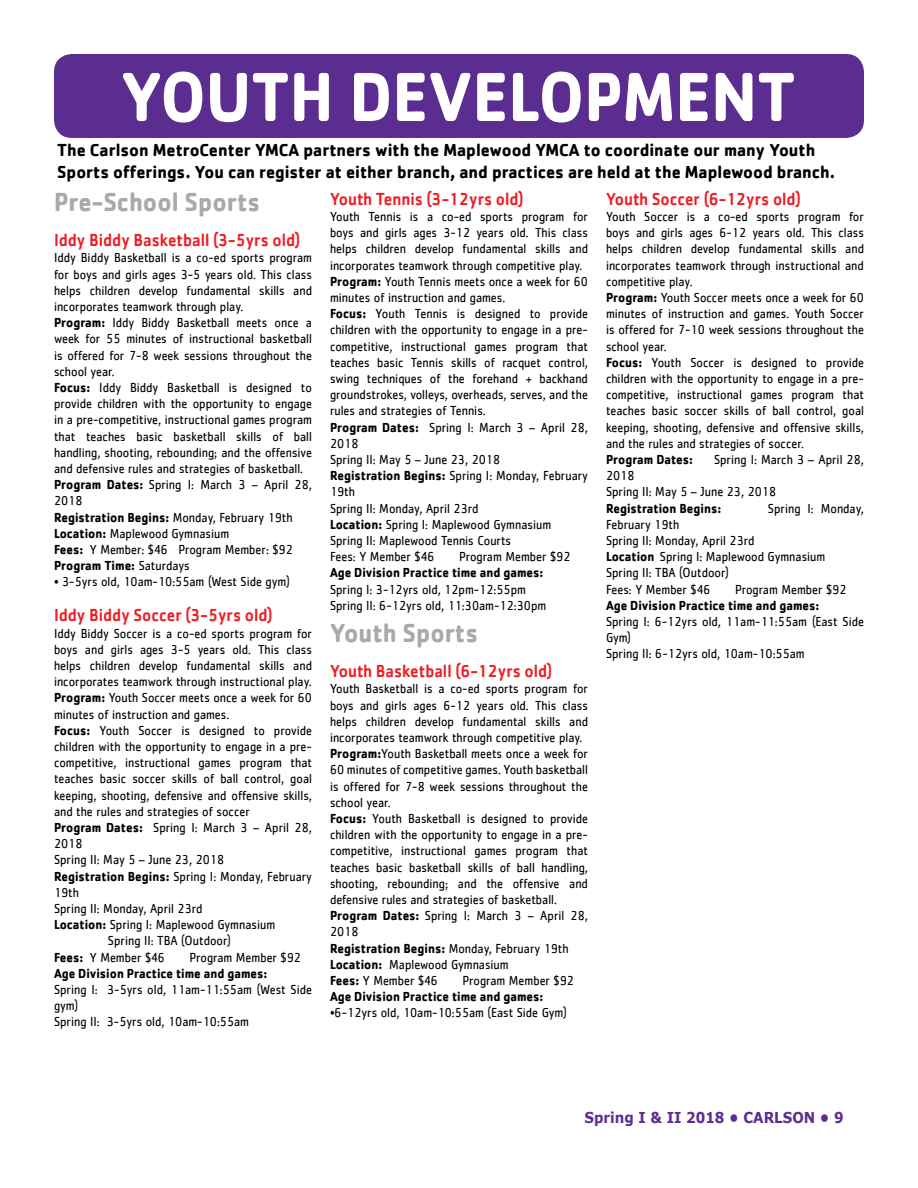
<style>
.page{position:relative;width:918px;height:1188px;background:#fff}
.page>*{position:absolute;margin:0;border:0;box-sizing:border-box;transform-origin:0 0}
.t1{font:700 72px "Cachet";color:#fff;scale:.9 1}
.t2{font:700 27px "Cachet";color:#a7a9ac;scale:.9 1}
.t3{font:700 18px/21.6px "Cachet";color:#000;scale:.93 1}
.t4{font:500 18px "Cachet";color:#ed1d24;scale:.9 1}
.t5{font:700 15px "Verdana";color:#5c2d91;scale:.9 1}
.t6{font:13.5px/16.2px "Cachet";color:#000;scale:.9 1}
.t7{font:700 13.5px "Cachet";color:#000;scale:.9 1}
.s1{font-weight:700}
</style>
<div class="page">
<div style="left:54px;top:54px;width:810px;height:84px;background:#5c2d91;border-radius:18px"></div>
<h1 class="t1" style="left:121px;top:50px;width:751px">YOUTH DEVELOPMENT</h1>
<h3 class="t3" style="left:57px;top:139px;width:838px">The Carlson MetroCenter YMCA partners with the Maplewood YMCA to coordinate our many Youth<br>Sports offerings. You can register at either branch, and practices are held at the Maplewood branch.</h3>
<h2 class="t2" style="left:54px;top:184px;width:231px">Pre-School Sports</h2>
<h3 class="t4" style="left:54px;top:229px;width:275px">Iddy Biddy Basketball (3-5yrs old)</h3>
<p class="t6" style="left:54px;top:249px;width:288px">Iddy Biddy Basketball is a co-ed sports program for boys and girls ages 3-5 years old. This class helps children develop fundamental skills and incorporates teamwork through play.<br><span class="s1">Program:</span> Iddy Biddy Basketball meets once a week for 55 minutes of instructional basketball is offered for 7-8 week sessions throughout the school year.<br><span class="s1">Focus:</span> Iddy Biddy Basketball is designed to provide children with the opportunity to engage in a pre-competitive, instructional games program that teaches basic basketball skills of ball handling, shooting, rebounding; and the offensive and defensive rules and strategies of basketball.<br><span class="s1">Program Dates:</span> Spring I: March 3 – April 28, 2018<br><span class="s1">Registration Begins:</span> Monday, February 19th <span class="s1">Location:</span> Maplewood Gymnasium<br><span class="s1">Fees:</span> Y Member: $46 Program Member: $92<br><span class="s1">Program Time:</span> Saturdays</p>
<p class="t6" style="left:54px;top:573px;width:264px">• 3-5yrs old, 10am-10:55am (West Side gym)</p>
<h3 class="t4" style="left:54px;top:604px;width:244px">Iddy Biddy Soccer (3-5yrs old)</h3>
<p class="t6" style="left:54px;top:625px;width:288px">Iddy Biddy Soccer is a co-ed sports program for</p>
<p class="t6" style="left:54px;top:641px;width:288px">boys and girls ages 3-5 years old. This class</p>
<p class="t6" style="left:54px;top:657px;width:288px">helps children develop fundamental skills and</p>
<p class="t6" style="left:54px;top:673px;width:288px">incorporates teamwork through instructional play.</p>
<p class="t6" style="left:54px;top:690px;width:288px"><span class="s1">Program:</span> Youth Soccer meets once a week for 60</p>
<p class="t6" style="left:54px;top:706px;width:196px">minutes of instruction and games.</p>
<p class="t6" style="left:54px;top:722px;width:288px"><span class="s1">Focus:</span> Youth Soccer is designed to provide</p>
<p class="t6" style="left:54px;top:738px;width:288px">children with the opportunity to engage in a pre-</p>
<p class="t6" style="left:54px;top:754px;width:288px">competitive, instructional games program that</p>
<p class="t6" style="left:54px;top:771px;width:288px">teaches basic soccer skills of ball control, goal</p>
<p class="t6" style="left:54px;top:787px;width:288px">keeping, shooting, defensive and offensive skills,</p>
<p class="t6" style="left:54px;top:803px;width:219px">and the rules and strategies of soccer</p>
<p class="t6" style="left:54px;top:819px;width:288px"><span class="s1">Program Dates:</span> Spring I: March 3 – April 28,</p>
<p class="t6" style="left:54px;top:835px;width:33px">2018</p>
<p class="t6" style="left:54px;top:852px;width:191px">Spring II: May 5 – June 23, 2018</p>
<p class="t6" style="left:54px;top:868px;width:288px"><span class="s1">Registration Begins:</span> Spring I: Monday, February</p>
<p class="t6" style="left:54px;top:884px;width:29px">19th</p>
<p class="t6" style="left:54px;top:900px;width:167px">Spring II: Monday, April 23rd</p>
<p class="t6" style="left:54px;top:916px;width:247px"><span class="s1">Location:</span> Spring I: Maplewood Gymnasium</p>
<p class="t6" style="left:108px;top:933px;width:138px">Spring II: TBA (Outdoor)</p>
<p class="t6" style="left:54px;top:949px;width:125px"><span class="s1">Fees:</span> Y Member $46</p>
<p class="t6" style="left:190px;top:949px;width:125px">Program Member $92</p>
<p class="t7" style="left:54px;top:965px;width:239px">Age Division Practice time and games:</p>
<p class="t6" style="left:54px;top:981px;width:288px">Spring I: 3-5yrs old, 11am-11:55am (West Side gym)<br>Spring II: 3-5yrs old, 10am-10:55am</p>
<h3 class="t4" style="left:330px;top:188px;width:217px">Youth Tennis (3-12yrs old)</h3>
<p class="t6" style="left:330px;top:208px;width:288px">Youth Tennis is a co-ed sports program for boys and girls ages 3-12 years old. This class helps children develop fundamental skills and incorporates teamwork through competitive play.<br><span class="s1">Program:</span> Youth Tennis meets once a week for 60 minutes of instruction and games.<br><span class="s1">Focus:</span> Youth Tennis is designed to provide children with the opportunity to engage in a pre&shy;competitive, instructional games program that teaches basic Tennis skills of racquet control, swing techniques of the forehand + backhand groundstrokes, volleys, overheads, serves, and the rules and strategies of Tennis.<br><span class="s1">Program Dates:</span> Spring I: March 3 – April 28, 2018<br>Spring II: May 5 – June 23, 2018<br><span class="s1">Registration Begins:</span> Spring I: Monday, February 19th<br>Spring II: Monday, April 23rd<br><span class="s1">Location:</span> Spring I: Maplewood Gymnasium<br>Spring II: Maplewood Tennis Courts<br>Fees: Y Member $46</p>
<p class="t6" style="left:459px;top:548px;width:125px">Program Member $92</p>
<p class="t7" style="left:330px;top:564px;width:239px">Age Division Practice time and games:</p>
<p class="t6" style="left:330px;top:581px;width:242px">Spring I: 3-12yrs old, 12pm-12:55pm<br>Spring II: 6-12yrs old, 11:30am-12:30pm</p>
<h2 class="t2" style="left:330px;top:616px;width:166px">Youth Sports</h2>
<h3 class="t4" style="left:330px;top:660px;width:249px">Youth Basketball (6-12yrs old)</h3>
<p class="t6" style="left:330px;top:681px;width:288px">Youth Basketball is a co-ed sports program for boys and girls ages 6-12 years old. This class helps children develop fundamental skills and incorporates teamwork through competitive play.<br><span class="s1">Program:</span>Youth Basketball meets once a week for 60 minutes of competitive games. Youth basketball is offered for 7-8 week sessions throughout the school year.<br><span class="s1">Focus:</span> Youth Basketball is designed to provide children with the opportunity to engage in a pre&shy;competitive, instructional games program that teaches basic basketball skills of ball handling, shooting, rebounding; and the offensive and defensive rules and strategies of basketball.<br><span class="s1">Program Dates:</span> Spring I: March 3 – April 28, 2018<br><span class="s1">Registration Begins:</span> Monday, February 19th <span class="s1">Location:</span> Maplewood Gymnasium<br><span class="s1">Fees:</span> Y Member $46</p>
<p class="t6" style="left:463px;top:972px;width:125px">Program Member $92</p>
<p class="t7" style="left:330px;top:988px;width:239px">Age Division Practice time and games:</p>
<p class="t6" style="left:330px;top:1005px;width:265px">•6-12yrs old, 10am-10:55am (East Side Gym)</p>
<h3 class="t4" style="left:606px;top:188px;width:218px">Youth Soccer (6-12yrs old)</h3>
<p class="t6" style="left:606px;top:208px;width:288px">Youth Soccer is a co-ed sports program for boys and girls ages 6-12 years old. This class helps children develop fundamental skills and incorporates teamwork through instructional and competitive play.<br><span class="s1">Program:</span> Youth Soccer meets once a week for 60 minutes of instruction and games. Youth Soccer is offered for 7-10 week sessions throughout the school year.<br><span class="s1">Focus:</span> Youth Soccer is designed to provide children with the opportunity to engage in a pre&shy;competitive, instructional games program that teaches basic soccer skills of ball control, goal keeping, shooting, defensive and offensive skills, and the rules and strategies of soccer.</p>
<p class="t7" style="left:606px;top:451px;width:98px">Program Dates:</p>
<p class="t6" style="left:714px;top:451px;width:168px">Spring I: March 3 – April 28,</p>
<p class="t6" style="left:606px;top:467px;width:191px">2018<br>Spring II: May 5 – June 23, 2018</p>
<p class="t7" style="left:606px;top:499px;width:130px">Registration Begins:</p>
<p class="t6" style="left:768px;top:500px;width:108px">Spring I: Monday,</p>
<p class="t6" style="left:606px;top:516px;width:245px">February 19th<br>Spring II: Monday, April 23rd<br><span class="s1">Location</span> Spring I: Maplewood Gymnasium<br>Spring II: TBA (Outdoor)<br>Fees: Y Member $46</p>
<p class="t6" style="left:735px;top:581px;width:125px">Program Member $92</p>
<p class="t7" style="left:606px;top:596px;width:239px">Age Division Practice time and games:</p>
<p class="t6" style="left:606px;top:613px;width:288px">Spring I: 6-12yrs old, 11am-11:55am (East Side<br>Gym)<br>Spring II: 6-12yrs old, 10am-10:55am</p>
<p class="t5" style="left:585px;top:1107px;width:289px">Spring I &amp; II 2018 • CARLSON • 9</p>
</div>
